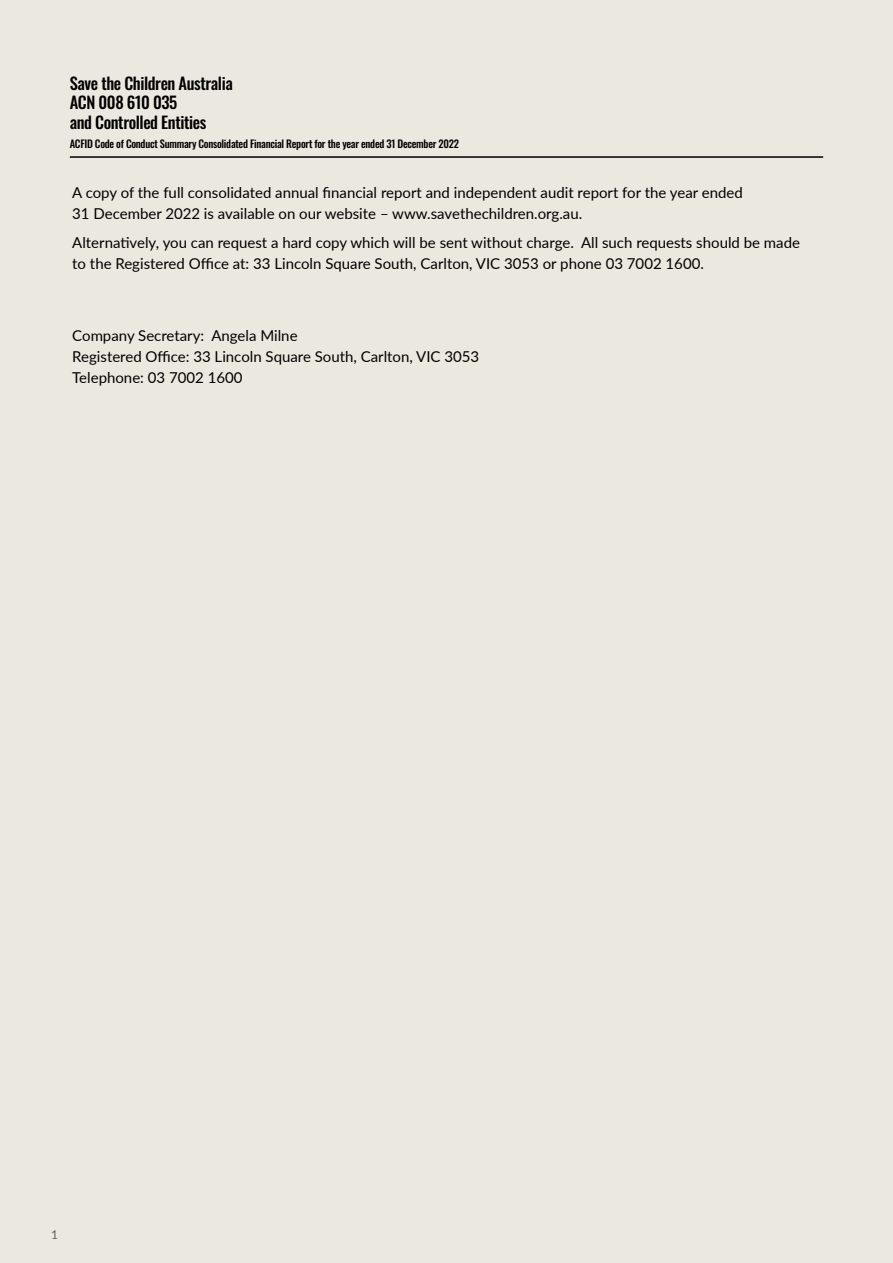
<style>
.page{position:relative;width:893px;height:1263px;background:#ebe8df}
.page>*{position:absolute;margin:0;border:0;box-sizing:border-box;transform-origin:0 0}
.t1{font:500 16.5px/19.5px "Oswald";letter-spacing:-.025em;color:#000}
.t2{font:15px/21px "Lato";color:#000}
.t3{font:12px "Lato";color:#5a5f64}
.t4{font:500 10.5px "Oswald";letter-spacing:-.025em;color:#000}
</style>
<div class="page">
<hr style="left:70px;top:156px;width:753px;height:2px;background:#000">
<p class="t1" style="left:70px;top:71px;width:164px">Save the Children Australia<br>ACN 008 610 035<br>and Controlled Entities</p>
<p class="t4" style="left:70px;top:134px;width:391px">ACFID Code of Conduct Summary Consolidated Financial Report for the year ended 31 December 2022</p>
<p class="t2" style="left:72px;top:181px;width:672px">A copy of the full consolidated annual financial report and independent audit report for the year ended<br>31 December 2022 is available on our website – www.savethechildren.org.au.</p>
<p class="t2" style="left:72px;top:231px;width:729px">Alternatively, you can request a hard copy which will be sent without charge. All such requests should be made to the Registered Office at: 33 Lincoln Square South, Carlton, VIC 3053 or phone 03 7002 1600.</p>
<p class="t2" style="left:72px;top:324px;width:408px">Company Secretary: Angela Milne<br>Registered Office: 33 Lincoln Square South, Carlton, VIC 3053<br>Telephone: 03 7002 1600</p>
<p class="t3" style="left:51px;top:1226px;width:8px">1</p>
</div>
